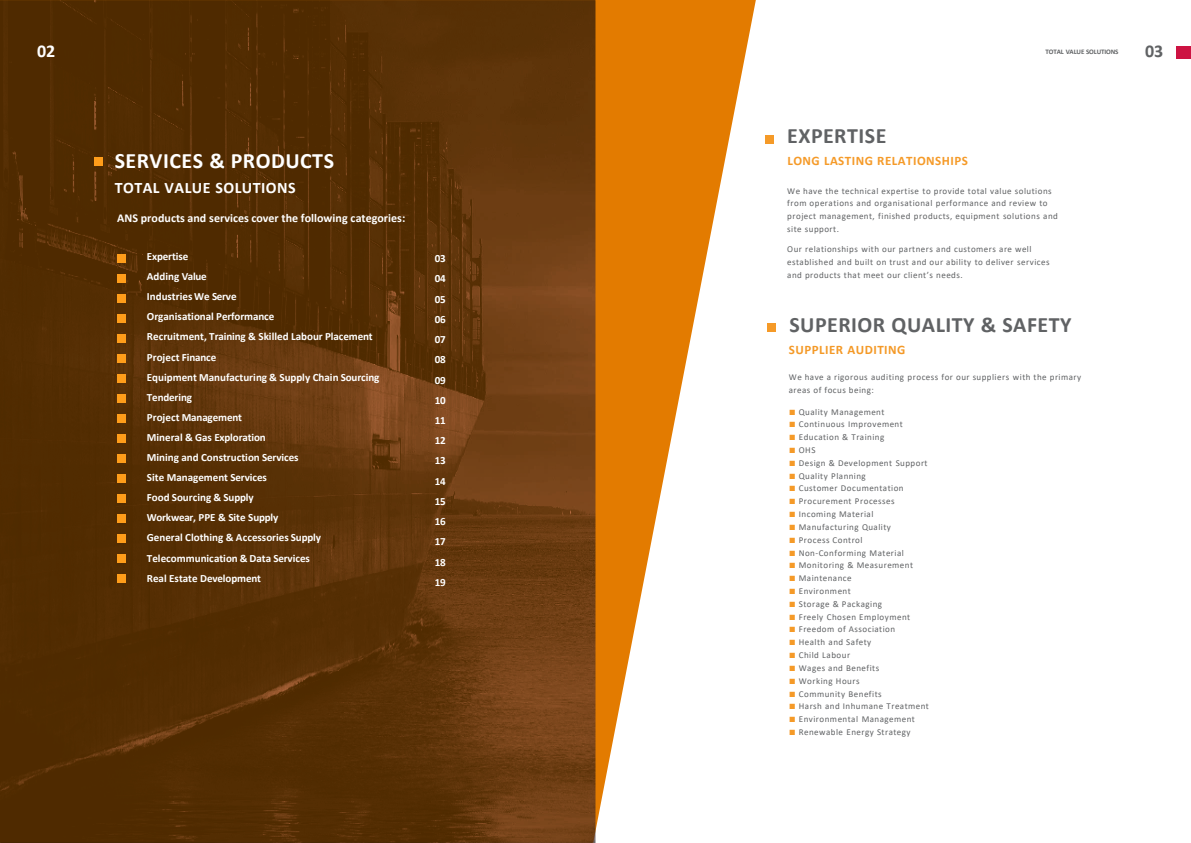
<style>
.page{position:relative;width:1191px;height:843px;background:#fff}
.page>*{position:absolute;margin:0;border:0;box-sizing:border-box;transform-origin:0 0}
.t1{font:700 22px "Calibri";letter-spacing:.02em;color:#606264}
.t2{font:700 22px "Calibri";letter-spacing:.02em;color:#fff}
.t3{font:700 18px "Calibri";color:#fff}
.t4{font:700 18px "Calibri";color:#606264}
.t5{font:700 16px "Calibri";letter-spacing:.03em;color:#fff}
.t6{font:700 13px "Calibri";letter-spacing:.035em;color:#f59a28}
.t7{font:700 13px "Calibri";letter-spacing:.04em;color:#f49927}
.t8{font:700 12px "Calibri";color:#fff}
.t9{font:700 11px/20px "Calibri";letter-spacing:-.005em;color:#fff}
.t10{font:9px/12.6px "Calibri";letter-spacing:.05em;color:#606264}
.t11{font:700 7px "Calibri";letter-spacing:-.02em;color:#606264}
.s1{font-family:"Lucida Sans Unicode";color:#f59a28}
</style>
<div class="page">
<svg style="left:595px;top:0;width:161px;height:842px"></svg>
<img style="left:0;top:0;width:595px;height:842px">
<div style="left:95px;top:157px;width:8px;height:9px;background:#ff9d1a"></div>
<div style="left:117px;top:274px;width:9px;height:9px;background:#ff9d1a"></div>
<div style="left:117px;top:294px;width:9px;height:9px;background:#ff9d1a"></div>
<div style="left:117px;top:374px;width:9px;height:9px;background:#ff9d1a"></div>
<div style="left:117px;top:354px;width:9px;height:9px;background:#ff9d1a"></div>
<div style="left:117px;top:314px;width:9px;height:9px;background:#ff9d1a"></div>
<div style="left:117px;top:334px;width:9px;height:9px;background:#ff9d1a"></div>
<div style="left:117px;top:255px;width:9px;height:8px;background:#ff9d1a"></div>
<div style="left:117px;top:414px;width:9px;height:8px;background:#ff9d1a"></div>
<div style="left:117px;top:434px;width:9px;height:8px;background:#ff9d1a"></div>
<div style="left:117px;top:514px;width:9px;height:8px;background:#ff9d1a"></div>
<div style="left:117px;top:494px;width:9px;height:8px;background:#ff9d1a"></div>
<div style="left:117px;top:454px;width:9px;height:8px;background:#ff9d1a"></div>
<div style="left:117px;top:474px;width:9px;height:8px;background:#ff9d1a"></div>
<div style="left:117px;top:394px;width:9px;height:8px;background:#ff9d1a"></div>
<div style="left:117px;top:554px;width:9px;height:8px;background:#ff9d1a"></div>
<div style="left:117px;top:574px;width:9px;height:8px;background:#ff9d1a"></div>
<div style="left:117px;top:534px;width:9px;height:8px;background:#ff9d1a"></div>
<div style="left:1176px;top:46px;width:15px;height:13px;background:#cd1342"></div>
<div style="left:765px;top:135px;width:9px;height:8px;background:#f59a28"></div>
<div style="left:767px;top:322px;width:8px;height:9px;background:#f59a28"></div>
<p class="t3" style="left:37px;top:38px;width:20px">02</p>
<p class="t11" style="left:1046px;top:46px;width:75px">TOTAL VALUE SOLUTIONS</p>
<p class="t4" style="left:1145px;top:38px;width:20px">03</p>
<p class="t2" style="left:115px;top:145px;width:221px">SERVICES &amp; PRODUCTS</p>
<p class="t5" style="left:115px;top:176px;width:183px">TOTAL VALUE SOLUTIONS</p>
<p class="t8" style="left:117px;top:210px;width:290px">ANS products and services cover the following categories:</p>
<p class="t9" style="left:147px;top:246px;width:61px">Expertise<br>Adding Value</p>
<p class="t9" style="left:147px;top:286px;width:129px">Industries We Serve<br>Organisational Performance</p>
<p class="t9" style="left:147px;top:326px;width:227px">Recruitment, Training &amp; Skilled Labour Placement<br>Project Finance</p>
<p class="t9" style="left:147px;top:366px;width:234px">Equipment Manufacturing &amp; Supply Chain Sourcing<br>Tendering</p>
<p class="t9" style="left:147px;top:407px;width:120px">Project Management<br>Mineral &amp; Gas Exploration</p>
<p class="t9" style="left:147px;top:447px;width:153px">Mining and Construction Services<br>Site Management Services</p>
<p class="t9" style="left:147px;top:487px;width:133px">Food Sourcing &amp; Supply<br>Workwear, PPE &amp; Site Supply</p>
<p class="t9" style="left:147px;top:527px;width:176px">General Clothing &amp; Accessories Supply<br>Telecommunication &amp; Data Services</p>
<p class="t9" style="left:147px;top:567px;width:116px">Real Estate Development</p>
<p class="t9" style="left:435px;top:248px;width:12px">03</p>
<p class="t9" style="left:435px;top:268px;width:12px">04</p>
<p class="t9" style="left:435px;top:288px;width:12px">05</p>
<p class="t9" style="left:435px;top:309px;width:12px">06</p>
<p class="t9" style="left:435px;top:329px;width:12px">07</p>
<p class="t9" style="left:435px;top:349px;width:12px">08</p>
<p class="t9" style="left:435px;top:369px;width:12px">09</p>
<p class="t9" style="left:435px;top:389px;width:12px">10</p>
<p class="t9" style="left:435px;top:410px;width:12px">11</p>
<p class="t9" style="left:435px;top:430px;width:12px">12</p>
<p class="t9" style="left:435px;top:450px;width:12px">13</p>
<p class="t9" style="left:435px;top:470px;width:12px">14</p>
<p class="t9" style="left:435px;top:491px;width:12px">15</p>
<p class="t9" style="left:435px;top:511px;width:12px">16</p>
<p class="t9" style="left:435px;top:531px;width:12px">17</p>
<p class="t9" style="left:435px;top:551px;width:12px">18</p>
<p class="t9" style="left:435px;top:571px;width:12px">19</p>
<p class="t1" style="left:787px;top:120px;width:101px">EXPERTISE</p>
<p class="t6" style="left:787px;top:152px;width:182px">LONG LASTING RELATIONSHIPS</p>
<p class="t10" style="left:787px;top:184px;width:272px">We have the technical expertise to provide total value solutions from operations and organisational performance and review to project management, finished products, equipment solutions and site support.</p>
<p class="t10" style="left:787px;top:243px;width:264px">Our relationships with our partners and customers are well established and built on trust and our ability to deliver services and products that meet our client’s needs.</p>
<p class="t1" style="left:789px;top:309px;width:284px">SUPERIOR QUALITY &amp; SAFETY</p>
<p class="t7" style="left:789px;top:340px;width:118px">SUPPLIER AUDITING</p>
<p class="t10" style="left:789px;top:370px;width:294px">We have a rigorous auditing process for our suppliers with the primary areas of focus being:</p>
<p class="t10" style="left:789px;top:405px;width:97px"><span class="s1">■</span> Quality Management</p>
<p class="t10" style="left:789px;top:417px;width:115px"><span class="s1">■</span> Continuous Improvement</p>
<p class="t10" style="left:789px;top:430px;width:97px"><span class="s1">■</span> Education &amp; Training</p>
<p class="t10" style="left:789px;top:443px;width:28px"><span class="s1">■</span> OHS</p>
<p class="t10" style="left:789px;top:456px;width:140px"><span class="s1">■</span> Design &amp; Development Support</p>
<p class="t10" style="left:789px;top:469px;width:79px"><span class="s1">■</span> Quality Planning</p>
<p class="t10" style="left:789px;top:481px;width:116px"><span class="s1">■</span> Customer Documentation</p>
<p class="t10" style="left:789px;top:494px;width:107px"><span class="s1">■</span> Procurement Processes</p>
<p class="t10" style="left:789px;top:507px;width:86px"><span class="s1">■</span> Incoming Material</p>
<p class="t10" style="left:789px;top:520px;width:104px"><span class="s1">■</span> Manufacturing Quality</p>
<p class="t10" style="left:789px;top:533px;width:75px"><span class="s1">■</span> Process Control</p>
<p class="t10" style="left:789px;top:545px;width:117px"><span class="s1">■</span> Non-Conforming Material</p>
<p class="t10" style="left:789px;top:558px;width:126px"><span class="s1">■</span> Monitoring &amp; Measurement</p>
<p class="t10" style="left:789px;top:571px;width:64px"><span class="s1">■</span> Maintenance</p>
<p class="t10" style="left:789px;top:584px;width:63px"><span class="s1">■</span> Environment</p>
<p class="t10" style="left:789px;top:597px;width:95px"><span class="s1">■</span> Storage &amp; Packaging</p>
<p class="t10" style="left:789px;top:609px;width:123px"><span class="s1">■</span> Freely Chosen Employment</p>
<p class="t10" style="left:789px;top:622px;width:108px"><span class="s1">■</span> Freedom of Association</p>
<p class="t10" style="left:789px;top:635px;width:84px"><span class="s1">■</span> Health and Safety</p>
<p class="t10" style="left:789px;top:648px;width:63px"><span class="s1">■</span> Child Labour</p>
<p class="t10" style="left:789px;top:661px;width:92px"><span class="s1">■</span> Wages and Benefits</p>
<p class="t10" style="left:789px;top:673px;width:72px"><span class="s1">■</span> Working Hours</p>
<p class="t10" style="left:789px;top:686px;width:94px"><span class="s1">■</span> Community Benefits</p>
<p class="t10" style="left:789px;top:699px;width:142px"><span class="s1">■</span> Harsh and Inhumane Treatment</p>
<p class="t10" style="left:789px;top:712px;width:128px"><span class="s1">■</span> Environmental Management</p>
<p class="t10" style="left:789px;top:725px;width:123px"><span class="s1">■</span> Renewable Energy Strategy</p>
</div>
